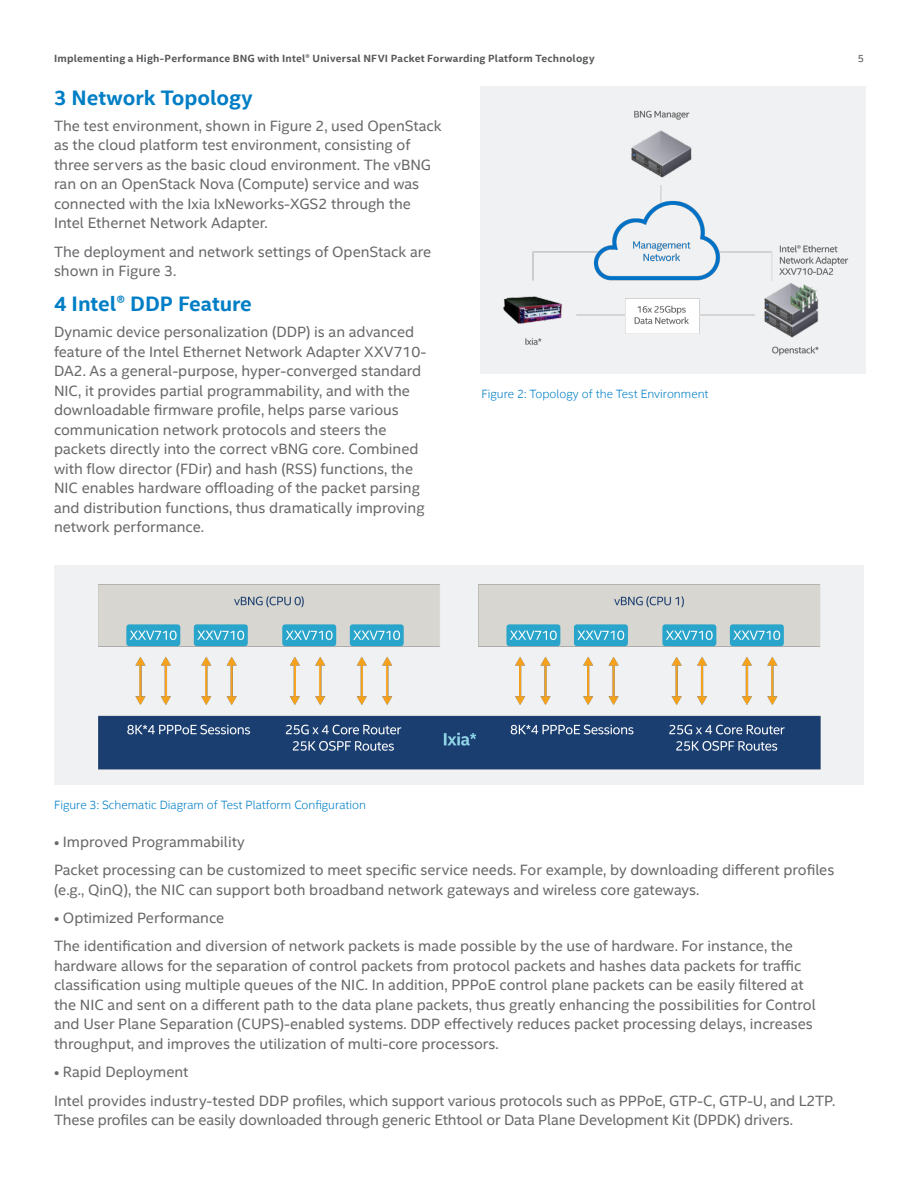
<style>
.page{position:relative;width:918px;height:1188px;background:#fff}
.page>*{position:absolute;margin:0;border:0;box-sizing:border-box;transform-origin:0 0}
.Paragraph_Style_2{font:700 21px "Intel Clear";color:#007ec5}
.MainCopy___Caption{font:15px/19.5px "Intel Clear";color:#69696c}
.MainCopy___Caption-2{font:300 12px "Intel Clear";color:#007ec5}
.t1{font:700 10.5px "Intel Clear";letter-spacing:.02em;color:#57585a}
.t2{font:10.5px "Intel Clear";color:#57585a}
</style>
<div class="page">
<div style="left:481px;top:87px;width:385px;height:287px;background:#f0f1f2"></div>
<div style="left:54px;top:565px;width:810px;height:220px;background:#f0f1f2"></div>
<img style="left:503px;top:110px;width:346px;height:246px">
<img style="left:98px;top:584px;width:723px;height:186px">
<p class="t1" style="left:54px;top:52px;width:542px">Implementing a High-Performance BNG with Intel® Universal NFVI Packet Forwarding Platform Technology</p>
<p class="t2" style="left:858px;top:52px;width:8px">5</p>
<p class="Paragraph_Style_2" style="left:54px;top:84px;width:200px">3 Network Topology</p>
<p class="MainCopy___Caption" style="left:54px;top:116px;width:389px">The test environment, shown in Figure 2, used OpenStack as the cloud platform test environment, consisting of three servers as the basic cloud environment. The vBNG ran on an OpenStack Nova (Compute) service and was connected with the Ixia IxNeworks-XGS2 through the Intel Ethernet Network Adapter.</p>
<p class="MainCopy___Caption" style="left:54px;top:242px;width:379px">The deployment and network settings of OpenStack are shown in Figure 3.</p>
<p class="Paragraph_Style_2" style="left:54px;top:291px;width:199px">4 Intel® DDP Feature</p>
<p class="MainCopy___Caption" style="left:54px;top:322px;width:374px">Dynamic device personalization (DDP) is an advanced feature of the Intel Ethernet Network Adapter XXV710- DA2. As a general-purpose, hyper-converged standard NIC, it provides partial programmability, and with the downloadable firmware profile, helps parse various communication network protocols and steers the packets directly into the correct vBNG core. Combined with flow director (FDir) and hash (RSS) functions, the NIC enables hardware offloading of the packet parsing and distribution functions, thus dramatically improving network performance.</p>
<p class="MainCopy___Caption-2" style="left:481px;top:386px;width:229px">Figure 2: Topology of the Test Environment</p>
<p class="MainCopy___Caption-2" style="left:54px;top:798px;width:314px">Figure 3: Schematic Diagram of Test Platform Configuration</p>
<p class="MainCopy___Caption" style="left:54px;top:832px;width:192px">• Improved Programmability</p>
<p class="MainCopy___Caption" style="left:54px;top:860px;width:782px">Packet processing can be customized to meet specific service needs. For example, by downloading different profiles (e.g., QinQ), the NIC can support both broadband network gateways and wireless core gateways.</p>
<p class="MainCopy___Caption" style="left:54px;top:908px;width:172px">• Optimized Performance</p>
<p class="MainCopy___Caption" style="left:54px;top:937px;width:763px">The identification and diversion of network packets is made possible by the use of hardware. For instance, the hardware allows for the separation of control packets from protocol packets and hashes data packets for traffic classification using multiple queues of the NIC. In addition, PPPoE control plane packets can be easily filtered at the NIC and sent on a different path to the data plane packets, thus greatly enhancing the possibilities for Control and User Plane Separation (CUPS)-enabled systems. DDP effectively reduces packet processing delays, increases throughput, and improves the utilization of multi-core processors.</p>
<p class="MainCopy___Caption" style="left:54px;top:1063px;width:136px">• Rapid Deployment</p>
<p class="MainCopy___Caption" style="left:54px;top:1091px;width:783px">Intel provides industry-tested DDP profiles, which support various protocols such as PPPoE, GTP-C, GTP-U, and L2TP.<br>These profiles can be easily downloaded through generic Ethtool or Data Plane Development Kit (DPDK) drivers.</p>
</div>
